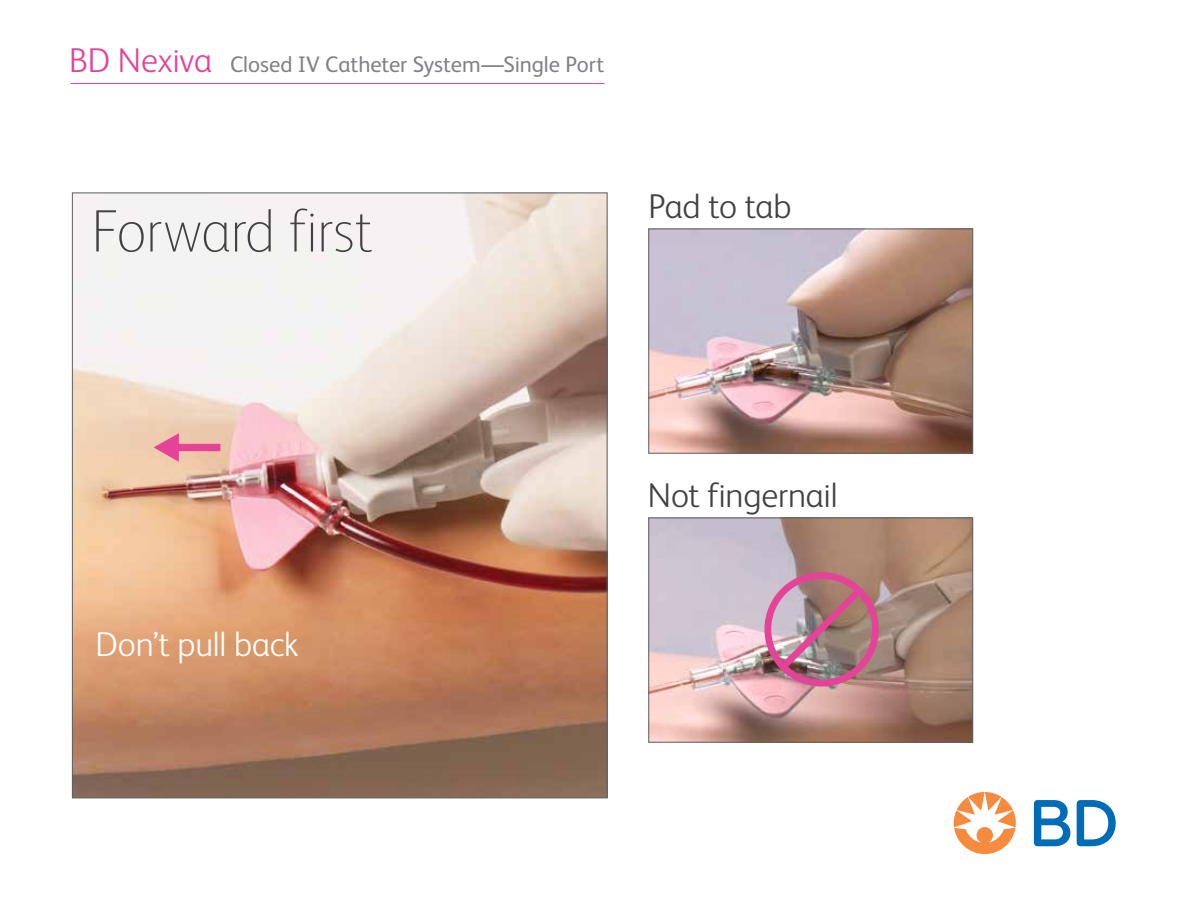
<style>
.page{position:relative;width:1188px;height:918px;background:#fff}
.page>*{position:absolute;margin:0;border:0;box-sizing:border-box;transform-origin:0 0}
.t1{font:100 60px "FS Albert Pro";letter-spacing:-.015em;color:#414042}
.t2{font:300 34.5px "FS Albert Pro";letter-spacing:-.01em;color:#414042}
.t3{font:300 34.5px "FS Albert Pro";letter-spacing:-.005em;color:#fff}
.t4{font:22.5px "FS Albert Pro";letter-spacing:-.005em;color:#808285}
.s1{font-weight:300;font-size:34.5px;color:#e44398}
</style>
<div class="page">
<hr style="left:70px;top:83px;width:534px;height:1px;background:#e44398">
<img style="left:74px;top:195px;width:532px;height:601px">
<svg style="left:1034px;top:800px;width:82px;height:46px"></svg>
<svg style="left:954px;top:792px;width:62px;height:62px"></svg>
<img style="left:650px;top:231px;width:321px;height:221px">
<div style="left:648px;top:229px;width:325px;height:225px;border:1px solid #5f6062"></div>
<img style="left:650px;top:520px;width:321px;height:221px">
<div style="left:648px;top:518px;width:325px;height:225px;border:1px solid #5f6062"></div>
<svg style="left:154px;top:433px;width:66px;height:29px;background:#e99aa4"></svg>
<div style="left:764px;top:572px;width:115px;height:114px;border:7px solid #e44398;border-radius:50%"></div>
<img style="left:773px;top:580px;width:97px;height:97px">
<p class="t4" style="left:69px;top:48px;width:537px"><span class="s1">BD Nexiva</span> Closed IV Catheter System—Single Port</p>
<h1 class="t1" style="left:91px;top:192px;width:283px">Forward first</h1>
<h2 class="t2" style="left:648px;top:182px;width:145px">Pad to tab</h2>
<h2 class="t3" style="left:95px;top:620px;width:205px">Don’t pull back</h2>
<h2 class="t2" style="left:648px;top:472px;width:191px">Not fingernail</h2>
</div>
